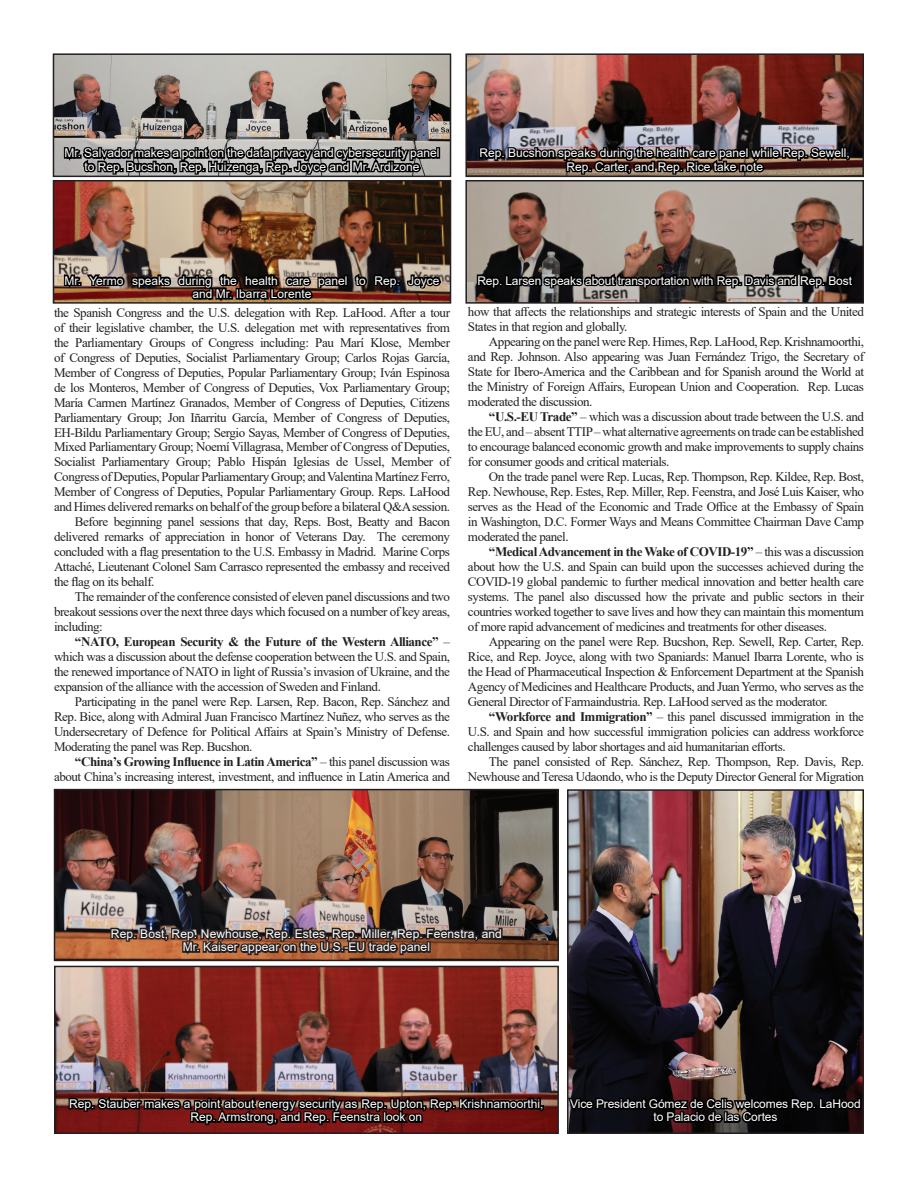
<style>
.page{position:relative;width:918px;height:1188px;background:#fff}
.page>*{position:absolute;margin:0;border:0;box-sizing:border-box;transform-origin:0 0}
.t1{font:13.05px/15px "Times New Roman";letter-spacing:-.035em;color:#231f20;text-align:justify}
.t2{font:700 13.05px "Times New Roman";letter-spacing:-.035em;color:#231f20}
.t3{font:12px/13.5px "Arial";color:#fff;text-align:center}
.s1{font-weight:400}
.s2{font-weight:700}
</style>
<div class="page">
<img style="left:56px;top:56px;width:392px;height:118px">
<div style="left:53px;top:53px;width:398px;height:124px;border:2px solid #231f20"></div>
<svg style="left:62px;top:132px;width:378px;height:46px;background:#696764"></svg>
<img style="left:57px;top:969px;width:499px;height:162px">
<div style="left:54px;top:966px;width:505px;height:168px;border:2px solid #231f20"></div>
<svg style="left:64px;top:1094px;width:483px;height:34px;background:#481310"></svg>
<img style="left:570px;top:792px;width:291px;height:339px">
<div style="left:567px;top:789px;width:297px;height:345px;border:2px solid #231f20"></div>
<svg style="left:567px;top:1090px;width:296px;height:39px;background:#120e0f"></svg>
<img style="left:468px;top:56px;width:393px;height:118px">
<div style="left:465px;top:53px;width:399px;height:124px;border:2px solid #231f20"></div>
<img style="left:475px;top:140px;width:378px;height:38px">
<img style="left:57px;top:792px;width:499px;height:166px">
<div style="left:54px;top:789px;width:505px;height:172px;border:2px solid #231f20"></div>
<img style="left:106px;top:912px;width:398px;height:48px">
<div style="left:427px;top:941px;width:4px;height:12px;border:3px solid #231f20"></div>
<img style="left:56px;top:183px;width:392px;height:118px">
<div style="left:53px;top:180px;width:398px;height:124px;border:2px solid #231f20"></div>
<svg style="left:468px;top:183px;width:393px;height:118px;background:#99897f"></svg>
<div style="left:465px;top:180px;width:399px;height:124px;border:2px solid #231f20"></div>
<img style="left:62px;top:259px;width:381px;height:45px">
<svg style="left:472px;top:267px;width:383px;height:37px;background:#47423e"></svg>
<p class="t3" style="left:64px;top:146px;width:376px">Mr. Salvador makes a point on the data privacy and cybersecurity panel to Rep. Bucshon, Rep. Huizenga, Rep. Joyce and Mr. Ardizone</p>
<p class="t3" style="left:480px;top:146px;width:372px">Rep. Bucshon speaks during the health care panel while Rep. Sewell,<br>Rep. Carter, and Rep. Rice take note</p>
<p class="t3" style="left:64px;top:273px;width:376px">Mr. Yermo speaks during the health care panel to Rep. Joyce and Mr. Ibarra Lorente</p>
<p class="t3" style="left:477px;top:273px;width:376px">Rep. Larsen speaks about transportation with Rep. Davis and Rep. Bost</p>
<p class="t1" style="left:54px;top:304px;width:398px">the Spanish Congress and the U.S. delegation with Rep. LaHood. After a tour</p>
<p class="t1" style="left:54px;top:319px;width:398px">of their legislative chamber, the U.S. delegation met with representatives from</p>
<p class="t1" style="left:54px;top:334px;width:398px">the Parliamentary Groups of Congress including: Pau Marí Klose, Member</p>
<p class="t1" style="left:54px;top:349px;width:398px">of Congress of Deputies, Socialist Parliamentary Group; Carlos Rojas García,</p>
<p class="t1" style="left:54px;top:364px;width:398px">Member of Congress of Deputies, Popular Parliamentary Group; Iván Espinosa</p>
<p class="t1" style="left:54px;top:379px;width:398px">de los Monteros, Member of Congress of Deputies, Vox Parliamentary Group;</p>
<p class="t1" style="left:54px;top:394px;width:398px">María Carmen Martínez Granados, Member of Congress of Deputies, Citizens</p>
<p class="t1" style="left:54px;top:409px;width:398px">Parliamentary Group; Jon Iñarritu García, Member of Congress of Deputies,</p>
<p class="t1" style="left:54px;top:424px;width:398px">EH-Bildu Parliamentary Group; Sergio Sayas, Member of Congress of Deputies,</p>
<p class="t1" style="left:54px;top:439px;width:398px">Mixed Parliamentary Group; Noemí Villagrasa, Member of Congress of Deputies,</p>
<p class="t1" style="left:54px;top:454px;width:398px">Socialist Parliamentary Group; Pablo Hispán Iglesias de Ussel, Member of</p>
<p class="t1" style="left:54px;top:469px;width:398px">Congress of Deputies, Popular Parliamentary Group; and Valentina Martínez Ferro,</p>
<p class="t1" style="left:54px;top:484px;width:398px">Member of Congress of Deputies, Popular Parliamentary Group. Reps. LaHood</p>
<p class="t1" style="left:54px;top:499px;width:398px">and Himes delivered remarks on behalf of the group before a bilateral Q&amp;A session.</p>
<p class="t1" style="left:75px;top:514px;width:377px">Before beginning panel sessions that day, Reps. Bost, Beatty and Bacon</p>
<p class="t1" style="left:54px;top:529px;width:398px">delivered remarks of appreciation in honor of Veterans Day. The ceremony</p>
<p class="t1" style="left:54px;top:544px;width:398px">concluded with a flag presentation to the U.S. Embassy in Madrid. Marine Corps</p>
<p class="t1" style="left:54px;top:559px;width:398px">Attaché, Lieutenant Colonel Sam Carrasco represented the embassy and received</p>
<p class="t1" style="left:54px;top:574px;width:102px">the flag on its behalf.</p>
<p class="t1" style="left:75px;top:589px;width:377px">The remainder of the conference consisted of eleven panel discussions and two</p>
<p class="t1" style="left:54px;top:604px;width:398px">breakout sessions over the next three days which focused on a number of key areas,</p>
<p class="t1" style="left:54px;top:619px;width:50px">including:</p>
<p class="t2" style="left:75px;top:633px;width:376px">“NATO, European Security &amp; the Future of the Western Alliance” <span class="s1">–</span></p>
<p class="t1" style="left:54px;top:649px;width:398px">which was a discussion about the defense cooperation between the U.S. and Spain,</p>
<p class="t1" style="left:54px;top:664px;width:398px">the renewed importance of NATO in light of Russia’s invasion of Ukraine, and the</p>
<p class="t1" style="left:54px;top:679px;width:328px">expansion of the alliance with the accession of Sweden and Finland.</p>
<p class="t1" style="left:75px;top:694px;width:377px">Participating in the panel were Rep. Larsen, Rep. Bacon, Rep. Sánchez and</p>
<p class="t1" style="left:54px;top:709px;width:398px">Rep. Bice, along with Admiral Juan Francisco Martínez Nuñez, who serves as the</p>
<p class="t1" style="left:54px;top:724px;width:398px">Undersecretary of Defence for Political Affairs at Spain’s Ministry of Defense.</p>
<p class="t1" style="left:54px;top:739px;width:200px">Moderating the panel was Rep. Bucshon.</p>
<p class="t2" style="left:75px;top:753px;width:376px">“China’s Growing Influence in Latin America” <span class="s1">– this panel discussion was</span></p>
<p class="t1" style="left:54px;top:769px;width:398px">about China’s increasing interest, investment, and influence in Latin America and</p>
<p class="t1" style="left:468px;top:304px;width:398px">how that affects the relationships and strategic interests of Spain and the United<br>States in that region and globally.</p>
<p class="t1" style="left:468px;top:334px;width:398px;text-indent:21px">Appearing on the panel were Rep. Himes, Rep. LaHood, Rep. Krishnamoorthi, and Rep. Johnson. Also appearing was Juan Fernández Trigo, the Secretary of State for Ibero-America and the Caribbean and for Spanish around the World at the Ministry of Foreign Affairs, European Union and Cooperation. Rep. Lucas moderated the discussion.</p>
<p class="t1" style="left:468px;top:409px;width:398px;text-indent:21px"><span class="s2">“U.S.-EU Trade”</span> – which was a discussion about trade between the U.S. and the EU, and – absent TTIP – what alternative agreements on trade can be established to encourage balanced economic growth and make improvements to supply chains for consumer goods and critical materials.</p>
<p class="t1" style="left:468px;top:469px;width:398px;text-indent:21px">On the trade panel were Rep. Lucas, Rep. Thompson, Rep. Kildee, Rep. Bost, Rep. Newhouse, Rep. Estes, Rep. Miller, Rep. Feenstra, and José Luis Kaiser, who serves as the Head of the Economic and Trade Office at the Embassy of Spain in Washington, D.C. Former Ways and Means Committee Chairman Dave Camp moderated the panel.</p>
<p class="t1" style="left:468px;top:544px;width:398px;text-indent:21px"><span class="s2">“Medical Advancement in the Wake of COVID-19”</span> – this was a discussion about how the U.S. and Spain can build upon the successes achieved during the COVID-19 global pandemic to further medical innovation and better health care systems. The panel also discussed how the private and public sectors in their countries worked together to save lives and how they can maintain this momentum of more rapid advancement of medicines and treatments for other diseases.</p>
<p class="t1" style="left:468px;top:634px;width:398px;text-indent:21px">Appearing on the panel were Rep. Bucshon, Rep. Sewell, Rep. Carter, Rep.<br>Rice, and Rep. Joyce, along with two Spaniards: Manuel Ibarra Lorente, who is the Head of Pharmaceutical Inspection &amp; Enforcement Department at the Spanish Agency of Medicines and Healthcare Products, and Juan Yermo, who serves as the General Director of Farmaindustria. Rep. LaHood served as the moderator.</p>
<p class="t1" style="left:468px;top:709px;width:398px;text-indent:21px"><span class="s2">“Workforce and Immigration”</span> – this panel discussed immigration in the U.S. and Spain and how successful immigration policies can address workforce challenges caused by labor shortages and aid humanitarian efforts.</p>
<p class="t1" style="left:468px;top:754px;width:398px;text-align:right">The panel consisted of Rep. Sánchez, Rep. Thompson, Rep. Davis, Rep.<br>Newhouse and Teresa Udaondo, who is the Deputy Director General for Migration</p>
<p class="t3" style="left:111px;top:927px;width:392px">Rep. Bost, Rep. Newhouse, Rep. Estes, Rep. Miller, Rep. Feenstra, and<br>Mr. Kaiser appear on the U.S.-EU trade panel</p>
<p class="t3" style="left:69px;top:1097px;width:476px">Rep. Stauber makes a point about energy security as Rep. Upton, Rep. Krishnamoorthi,<br>Rep. Armstrong, and Rep. Feenstra look on</p>
<p class="t3" style="left:570px;top:1097px;width:292px">Vice President Gómez de Celis welcomes Rep. LaHood to Palacio de las Cortes</p>
</div>
